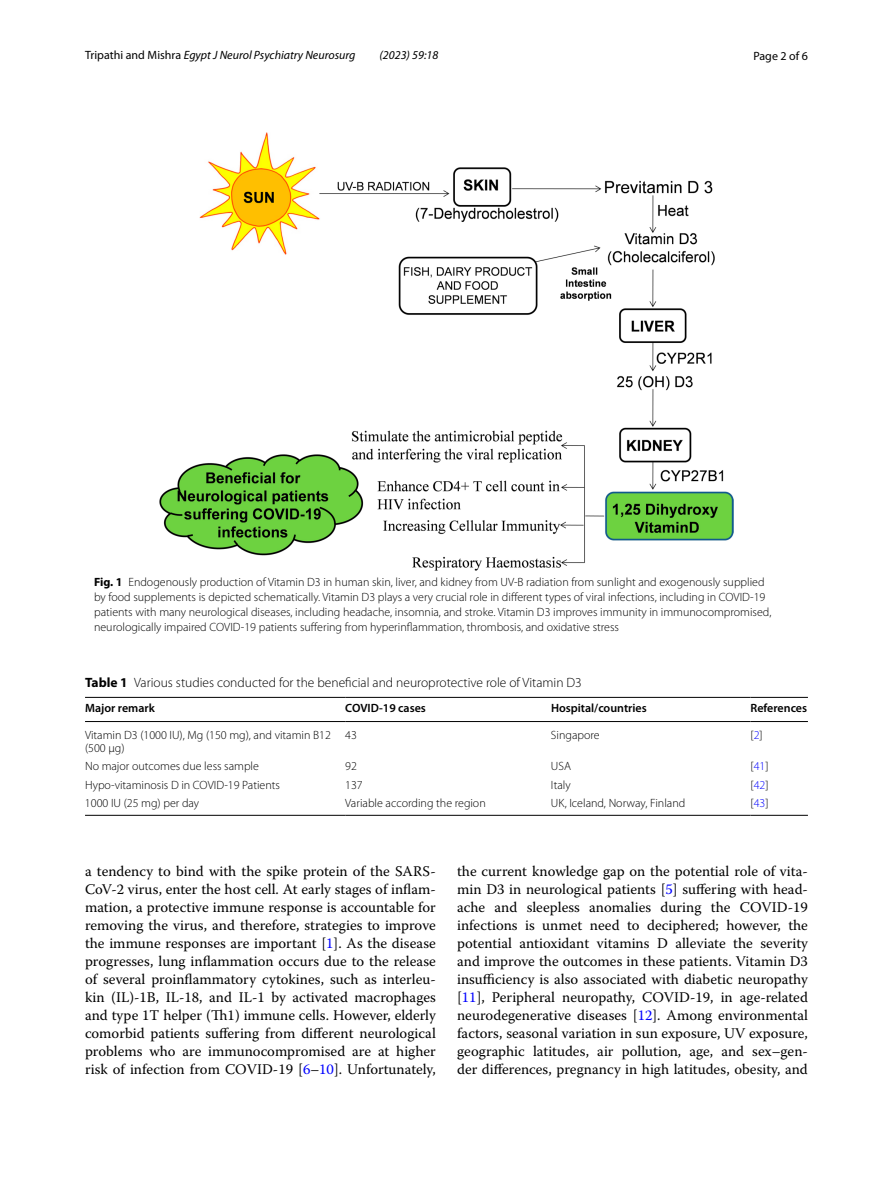
<style>
.page{position:relative;width:893px;height:1187px;background:#fff}
.page>*{position:absolute;margin:0;border:0;box-sizing:border-box;transform-origin:0 0}
.t1{font:14.7px/18px "Warnock Pro";color:#000;text-align:justify}
.t2{font:300 13.5px "Myriad Pro";color:#000}
.t3{font:300 12px/15px "Myriad Pro";color:#000}
.t4{font:italic 12px "Myriad Pro";color:#000}
.t5{font:600 12px "Myriad Pro";color:#000}
.t6{font:12px "Myriad Pro";color:#000}
.s1{font-style:normal}
.s2{font-weight:700}
.s3{color:#00f}
</style>
<div class="page">
<img style="left:159px;top:133px;width:574px;height:437px">
<hr style="left:85px;top:697px;width:260px;height:1px;background:#000">
<hr style="left:85px;top:721px;width:260px;height:1px;background:#000">
<hr style="left:345px;top:697px;width:206px;height:1px;background:#000">
<hr style="left:345px;top:721px;width:206px;height:1px;background:#000">
<hr style="left:551px;top:697px;width:199px;height:1px;background:#000">
<hr style="left:551px;top:721px;width:199px;height:1px;background:#000">
<hr style="left:750px;top:697px;width:58px;height:1px;background:#000">
<hr style="left:750px;top:721px;width:58px;height:1px;background:#000">
<hr style="left:85px;top:815px;width:260px;height:1px;background:#000">
<hr style="left:345px;top:815px;width:206px;height:1px;background:#000">
<hr style="left:551px;top:815px;width:199px;height:1px;background:#000">
<hr style="left:750px;top:815px;width:58px;height:1px;background:#000">
<p class="t4" style="left:85px;top:48px;width:272px"><span class="s1">Tripathi and Mishra</span> Egypt J Neurol Psychiatry Neurosurg</p>
<p class="t4" style="left:380px;top:48px;width:60px">(2023) 59:18</p>
<p class="t6" style="left:753px;top:48px;width:56px">Page 2 of 6</p>
<p class="t3" style="left:94px;top:574px;width:679px"><span class="s2">Fig. 1</span> Endogenously production of Vitamin D3 in human skin, liver, and kidney from UV-B radiation from sunlight and exogenously supplied by food supplements is depicted schematically. Vitamin D3 plays a very crucial role in different types of viral infections, including in COVID-19 patients with many neurological diseases, including headache, insomnia, and stroke. Vitamin D3 improves immunity in immunocompromised, neurologically impaired COVID-19 patients suffering from hyperinflammation, thrombosis, and oxidative stress</p>
<p class="t2" style="left:85px;top:675px;width:498px"><span class="s2">Table 1</span> Various studies conducted for the beneficial and neuroprotective role of Vitamin D3</p>
<p class="t5" style="left:85px;top:700px;width:71px">Major remark</p>
<p class="t5" style="left:345px;top:700px;width:82px">COVID-19 cases</p>
<p class="t5" style="left:551px;top:700px;width:97px">Hospital/countries</p>
<p class="t5" style="left:750px;top:700px;width:58px">References</p>
<p class="t3" style="left:85px;top:728px;width:247px;line-height:13.5px">Vitamin D3 (1000 IU), Mg (150 mg), and vitamin B12 (500 µg)</p>
<p class="t3" style="left:345px;top:727px;width:13px">43</p>
<p class="t3" style="left:551px;top:727px;width:50px">Singapore</p>
<p class="t3" style="left:750px;top:727px;width:14px">[<span class="s3">2</span>]</p>
<p class="t3" style="left:85px;top:759px;width:175px">No major outcomes due less sample</p>
<p class="t3" style="left:345px;top:759px;width:13px">92</p>
<p class="t3" style="left:551px;top:759px;width:22px">USA</p>
<p class="t3" style="left:750px;top:759px;width:20px">[<span class="s3">41</span>]</p>
<p class="t3" style="left:85px;top:777px;width:197px">Hypo-vitaminosis D in COVID-19 Patients</p>
<p class="t3" style="left:345px;top:777px;width:19px">137</p>
<p class="t3" style="left:551px;top:777px;width:21px">Italy</p>
<p class="t3" style="left:750px;top:777px;width:20px">[<span class="s3">42</span>]</p>
<p class="t3" style="left:85px;top:795px;width:116px">1000 IU (25 mg) per day</p>
<p class="t3" style="left:345px;top:795px;width:142px">Variable according the region</p>
<p class="t3" style="left:551px;top:795px;width:136px">UK, Iceland, Norway, Finland</p>
<p class="t3" style="left:750px;top:795px;width:20px">[<span class="s3">43</span>]</p>
<p class="t1" style="left:85px;top:861px;width:352px">a tendency to bind with the spike protein of the SARS-CoV-2 virus, enter the host cell. At early stages of inflam&shy;mation, a protective immune response is accountable for removing the virus, and therefore, strategies to improve the immune responses are important [<span class="s3">1</span>]. As the disease progresses, lung inflammation occurs due to the release of several proinflammatory cytokines, such as interleu&shy;kin (IL)-1B, IL-18, and IL-1 by activated macrophages and type 1T helper (Th1) immune cells. However, elderly comorbid patients suffering from different neurological problems who are immunocompromised are at higher risk of infection from COVID-19 [<span class="s3">6</span>–<span class="s3">10</span>]. Unfortunately,</p>
<p class="t1" style="left:457px;top:861px;width:352px">the current knowledge gap on the potential role of vita&shy;min D3 in neurological patients [<span class="s3">5</span>] suffering with head&shy;ache and sleepless anomalies during the COVID-19 infections is unmet need to deciphered; however, the potential antioxidant vitamins D alleviate the severity and improve the outcomes in these patients. Vitamin D3 insufficiency is also associated with diabetic neuropathy [<span class="s3">11</span>], Peripheral neuropathy, COVID-19, in age-related neurodegenerative diseases [<span class="s3">12</span>]. Among environmental factors, seasonal variation in sun exposure, UV exposure, geographic latitudes, air pollution, age, and sex–gen&shy;der differences, pregnancy in high latitudes, obesity, and</p>
</div>
